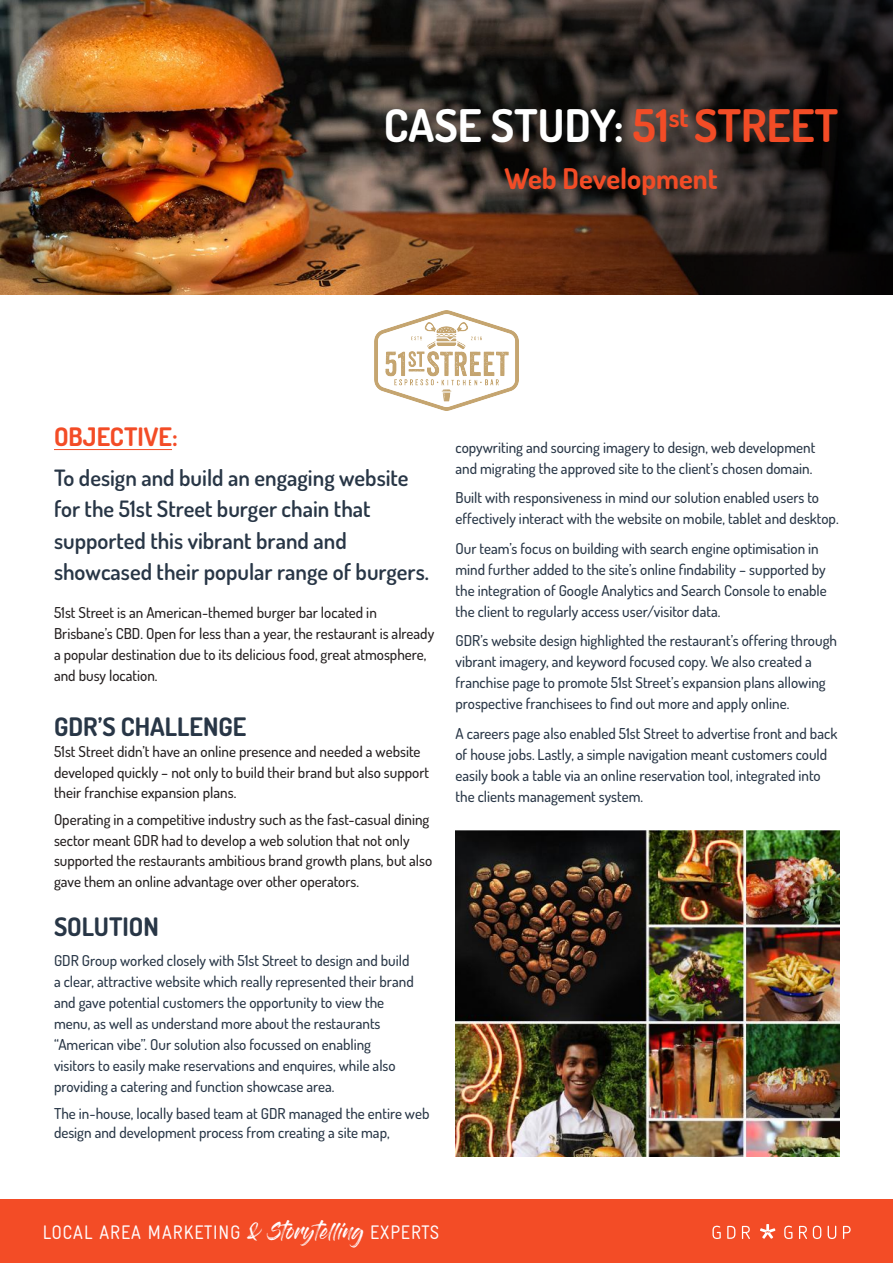
<style>
.page{position:relative;width:893px;height:1263px;background:#fff}
.page>*{position:absolute;margin:0;border:0;box-sizing:border-box;transform-origin:0 0}
.t1{font:700 45px "Dosis";color:#fff}
.t2{font:700 28.5px "Dosis";color:#f34c26}
.t3{font:700 25.5px "Dosis";color:#283646}
.t4{font:700 25.5px "Dosis";color:#f34c26}
.t5{font:600 22.5px/31.5px "Dosis";color:#283646}
.t6{font:19.5px "Gravur Cond Pro Reg R Cone";letter-spacing:.02em;color:#fffbfd}
.t7{font:500 15px/21px "Dosis";color:#283646}
.t8{font:500 15px/21px "Dosis";color:#241f1f}
.s1{color:#f34c26}
.s2{font-family:"Gloss And Bloom";font-size:16.5px}
</style>
<div class="page">
<div style="left:0;top:1200px;width:893px;height:63px;background:#f34c26"></div>
<svg style="left:760px;top:1224px;width:15px;height:15px"></svg>
<svg style="left:712px;top:1226px;width:9px;height:13px"></svg>
<svg style="left:727px;top:1226px;width:8px;height:13px"></svg>
<svg style="left:742px;top:1226px;width:8px;height:13px"></svg>
<svg style="left:784px;top:1226px;width:8px;height:13px"></svg>
<svg style="left:799px;top:1226px;width:8px;height:13px"></svg>
<svg style="left:813px;top:1226px;width:8px;height:13px"></svg>
<svg style="left:828px;top:1226px;width:8px;height:13px"></svg>
<svg style="left:843px;top:1226px;width:8px;height:13px"></svg>
<img style="left:0;top:0;width:364px;height:295px">
<svg style="left:364px;top:0;width:529px;height:295px;background:#372820"></svg>
<img style="left:374px;top:311px;width:145px;height:99px">
<img style="left:456px;top:830px;width:383px;height:327px">
<hr style="left:54px;top:449px;width:118px;height:1px;background:#f34c26">
<h1 class="t1" style="left:384px;top:96px;width:456px">CASE STUDY: <span class="s1">51</span><sup>st</sup> <span class="s1">STREET</span></h1>
<h2 class="t2" style="left:504px;top:160px;width:215px">Web Development</h2>
<h3 class="t4" style="left:54px;top:420px;width:125px">OBJECTIVE:</h3>
<h3 class="t5" style="left:54px;top:461px;width:376px">To design and build an engaging website for the 51st Street burger chain that supported this vibrant brand and showcased their popular range of burgers.</h3>
<p class="t8" style="left:54px;top:602px;width:382px">51st Street is an American-themed burger bar located in Brisbane’s CBD. Open for less than a year, the restaurant is already a popular destination due to its delicious food, great atmosphere, and busy location.</p>
<h3 class="t3" style="left:54px;top:710px;width:194px">GDR’S CHALLENGE</h3>
<p class="t8" style="left:54px;top:741px;width:377px;line-height:20.4px">51st Street didn’t have an online presence and needed a website developed quickly – not only to build their brand but also support their franchise expansion plans.</p>
<p class="t8" style="left:54px;top:809px;width:380px;line-height:20.5px">Operating in a competitive industry such as the fast-casual dining sector meant GDR had to develop a web solution that not only supported the restaurants ambitious brand growth plans, but also gave them an online advantage over other operators.</p>
<h3 class="t3" style="left:54px;top:910px;width:106px">SOLUTION</h3>
<p class="t7" style="left:54px;top:949px;width:361px">GDR Group worked closely with 51st Street to design and build a clear, attractive website which really represented their brand and gave potential customers the opportunity to view the menu, as well as understand more about the restaurants “American vibe”. Our solution also focussed on enabling visitors to easily make reservations and enquires, while also providing a catering and function showcase area.</p>
<p class="t7" style="left:54px;top:1103px;width:377px;line-height:19.4px">The in-house, locally based team at GDR managed the entire web design and development process from creating a site map,</p>
<p class="t7" style="left:455px;top:436px;width:361px">copywriting and sourcing imagery to design, web development and migrating the approved site to the client’s chosen domain.</p>
<p class="t7" style="left:455px;top:487px;width:385px">Built with responsiveness in mind our solution enabled users to effectively interact with the website on mobile, tablet and desktop.</p>
<p class="t7" style="left:455px;top:537px;width:373px">Our team’s focus on building with search engine optimisation in mind further added to the site’s online findability – supported by the integration of Google Analytics and Search Console to enable the client to regularly access user/visitor data.</p>
<p class="t7" style="left:455px;top:630px;width:383px">GDR’s website design highlighted the restaurant’s offering through vibrant imagery, and keyword focused copy. We also created a franchise page to promote 51st Street’s expansion plans allowing prospective franchisees to find out more and apply online.</p>
<p class="t7" style="left:455px;top:722px;width:383px">A careers page also enabled 51st Street to advertise front and back of house jobs. Lastly, a simple navigation meant customers could easily book a table via an online reservation tool, integrated into the clients management system.</p>
<h3 class="t6" style="left:43px;top:1218px;width:399px">LOCAL AREA MARKETING <span class="s2">&amp; Storytelling</span> EXPERTS</h3>
</div>
